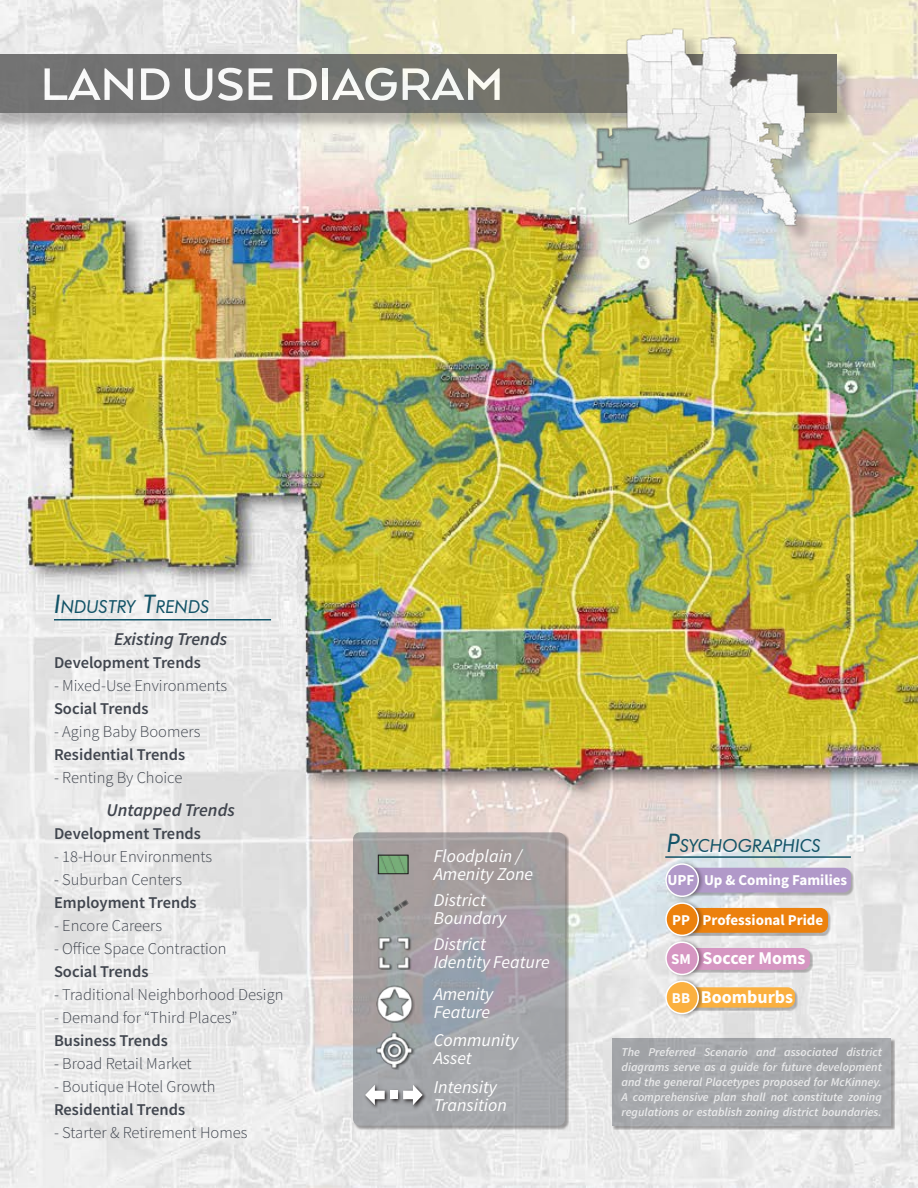
<style>
.page{position:relative;width:918px;height:1188px;background:#fff}
.page>*{position:absolute;margin:0;border:0;box-sizing:border-box;transform-origin:0 0}
.t1{font:700 52.5px "Arquitecta W00";color:#fff}
.t2{font:italic 18px "Source Sans Pro";color:#fff}
.t3{font:italic 600 18px "Source Sans Pro";color:#40454e}
.t4{font:700 18px "Source Sans Pro";color:#fff}
.t5{font:italic 17.85px "Futura BT";color:#125367}
.t6{font:300 16.5px "Source Sans Pro";color:#40454e}
.t7{font:600 16.5px "Source Sans Pro";color:#40454e}
.t8{font:700 15.15px "Source Sans Pro";color:#fff}
.t9{font:700 15px "Source Sans Pro";color:#fff}
.t10{font:italic 600 12px/15px "Source Sans Pro";color:#fff;text-align:justify}
.s1{font-size:25.5px}
</style>
<div class="page">
<img style="left:0;top:0;width:918px;height:1188px">
<div style="left:0;top:56px;width:856px;height:75px;background:#231f20;opacity:.4"></div>
<div style="left:0;top:54px;width:837px;height:58px;background:#737371"></div>
<div style="left:600px;top:31px;width:223px;height:212px;background:#231f20;opacity:.25"></div>
<img style="left:594px;top:27px;width:216px;height:200px">
<svg style="left:353px;top:833px;width:216px;height:297px"></svg>
<svg style="left:353px;top:832px;width:212px;height:294px"></svg>
<img style="left:380px;top:857px;width:26px;height:15px">
<div style="left:378px;top:855px;width:30px;height:19px;border:1px solid #231f20"></div>
<img style="left:377px;top:899px;width:33px;height:24px">
<img style="left:379px;top:937px;width:32px;height:33px">
<img style="left:376px;top:984px;width:39px;height:39px">
<img style="left:376px;top:1032px;width:39px;height:38px">
<svg style="left:363px;top:1083px;width:65px;height:26px"></svg>
<svg style="left:365px;top:1085px;width:20px;height:20px"></svg>
<svg style="left:403px;top:1085px;width:20px;height:20px"></svg>
<div style="left:390px;top:1091px;width:7px;height:8px;background:#fff"></div>
<hr style="left:54px;top:619px;width:217px;height:2px;background:#125367">
<hr style="left:665px;top:856px;width:186px;height:2px;background:#125367">
<div style="left:683px;top:989px;width:115px;height:21px;background:#231f20;opacity:.3"></div>
<div style="left:682px;top:987px;width:113px;height:21px;background:#fbb03f;border-radius:8px"></div>
<div style="left:664px;top:977px;width:40px;height:41px;background:#231f20;opacity:.4"></div>
<div style="left:666px;top:981px;width:32px;height:33px;background:#fbb03f;border-radius:50%"></div>
<div style="left:665px;top:981px;width:34px;height:33px;border:2px solid #fff;border-radius:50%"></div>
<div style="left:683px;top:909px;width:148px;height:27px;background:#231f20;opacity:.3"></div>
<div style="left:682px;top:908px;width:146px;height:25px;background:#ec810d;border-radius:8px"></div>
<div style="left:664px;top:899px;width:40px;height:41px;background:#231f20;opacity:.4"></div>
<div style="left:666px;top:903px;width:32px;height:32px;background:#ec810d;border-radius:50%"></div>
<div style="left:665px;top:902px;width:34px;height:34px;border:2px solid #fff;border-radius:50%"></div>
<div style="left:683px;top:949px;width:129px;height:24px;background:#b1b0b0"></div>
<div style="left:682px;top:948px;width:128px;height:22px;background:#d696c2;border-radius:8px"></div>
<div style="left:664px;top:938px;width:40px;height:41px;background:#231f20;opacity:.4"></div>
<div style="left:666px;top:942px;width:32px;height:32px;background:#d696c2;border-radius:50%"></div>
<div style="left:665px;top:941px;width:34px;height:34px;border:2px solid #fff;border-radius:50%"></div>
<div style="left:684px;top:869px;width:169px;height:27px;background:#231f20;opacity:.3"></div>
<div style="left:683px;top:868px;width:168px;height:25px;background:#b199c9;border-radius:8px"></div>
<div style="left:664px;top:860px;width:40px;height:40px;background:#231f20;opacity:.4"></div>
<div style="left:666px;top:864px;width:32px;height:32px;background:#b199c9;border-radius:50%"></div>
<div style="left:665px;top:863px;width:34px;height:34px;border:2px solid #fff;border-radius:50%"></div>
<svg style="left:612px;top:1038px;width:283px;height:92px"></svg>
<div style="left:612px;top:1038px;width:279px;height:88px;background:#a6a8ac"></div>
<h1 class="t1" style="left:40px;top:54px;width:465px">LAND USE DIAGRAM</h1>
<p class="t5" style="left:54px;top:596px;width:157px"><span class="s1">I</span>NDUSTRY <span class="s1">T</span>RENDS</p>
<p class="t3" style="left:114px;top:627px;width:115px">Existing Trends</p>
<p class="t7" style="left:54px;top:651px;width:149px">Development Trends</p>
<p class="t6" style="left:54px;top:675px;width:175px">- Mixed-Use Environments</p>
<p class="t7" style="left:54px;top:698px;width:96px">Social Trends</p>
<p class="t6" style="left:54px;top:721px;width:148px">- Aging Baby Boomers</p>
<p class="t7" style="left:54px;top:744px;width:133px">Residential Trends</p>
<p class="t6" style="left:54px;top:767px;width:130px">- Renting By Choice</p>
<p class="t3" style="left:106px;top:798px;width:130px">Untapped Trends</p>
<p class="t7" style="left:54px;top:823px;width:149px">Development Trends</p>
<p class="t6" style="left:54px;top:846px;width:160px">- 18-Hour Environments</p>
<p class="t6" style="left:54px;top:869px;width:130px">- Suburban Centers</p>
<p class="t7" style="left:54px;top:892px;width:144px">Employment Trends</p>
<p class="t6" style="left:54px;top:915px;width:110px">- Encore Careers</p>
<p class="t6" style="left:54px;top:938px;width:174px">- Office Space Contraction</p>
<p class="t7" style="left:54px;top:961px;width:96px">Social Trends</p>
<p class="t6" style="left:54px;top:984px;width:231px">- Traditional Neighborhood Design</p>
<p class="t6" style="left:54px;top:1007px;width:185px">- Demand for “Third Places”</p>
<p class="t7" style="left:54px;top:1030px;width:115px">Business Trends</p>
<p class="t6" style="left:54px;top:1053px;width:139px">- Broad Retail Market</p>
<p class="t6" style="left:54px;top:1076px;width:163px">- Boutique Hotel Growth</p>
<p class="t7" style="left:54px;top:1099px;width:133px">Residential Trends</p>
<p class="t6" style="left:54px;top:1122px;width:195px">- Starter &amp; Retirement Homes</p>
<p class="t2" style="left:434px;top:844px;width:90px">Floodplain /</p>
<p class="t2" style="left:434px;top:862px;width:101px">Amenity Zone</p>
<p class="t2" style="left:434px;top:889px;width:54px">District</p>
<p class="t2" style="left:434px;top:907px;width:74px">Boundary</p>
<p class="t2" style="left:434px;top:932px;width:54px">District</p>
<p class="t2" style="left:434px;top:950px;width:117px">Identity Feature</p>
<p class="t2" style="left:434px;top:983px;width:61px">Amenity</p>
<p class="t2" style="left:434px;top:1001px;width:58px">Feature</p>
<p class="t2" style="left:434px;top:1029px;width:86px">Community</p>
<p class="t2" style="left:434px;top:1047px;width:39px">Asset</p>
<p class="t2" style="left:434px;top:1075px;width:65px">Intensity</p>
<p class="t2" style="left:434px;top:1093px;width:75px">Transition</p>
<p class="t5" style="left:667px;top:835px;width:155px"><span class="s1">P</span>SYCHOGRAPHICS</p>
<p class="t8" style="left:667px;top:870px;width:29px">UPF</p>
<p class="t9" style="left:704px;top:870px;width:145px">Up &amp; Coming Families</p>
<p class="t9" style="left:672px;top:910px;width:19px">PP</p>
<p class="t9" style="left:703px;top:910px;width:122px">Professional Pride</p>
<p class="t9" style="left:671px;top:949px;width:21px">SM</p>
<p class="t4" style="left:702px;top:946px;width:104px">Soccer Moms</p>
<p class="t9" style="left:672px;top:988px;width:20px">BB</p>
<p class="t4" style="left:701px;top:985px;width:94px">Boomburbs</p>
<p class="t10" style="left:622px;top:1045px;width:262px">The Preferred Scenario and associated district diagrams serve as a guide for future development and the general Placetypes proposed for McKinney.<br>A comprehensive plan shall not constitute zoning regulations or establish zoning district boundaries.</p>
</div>
